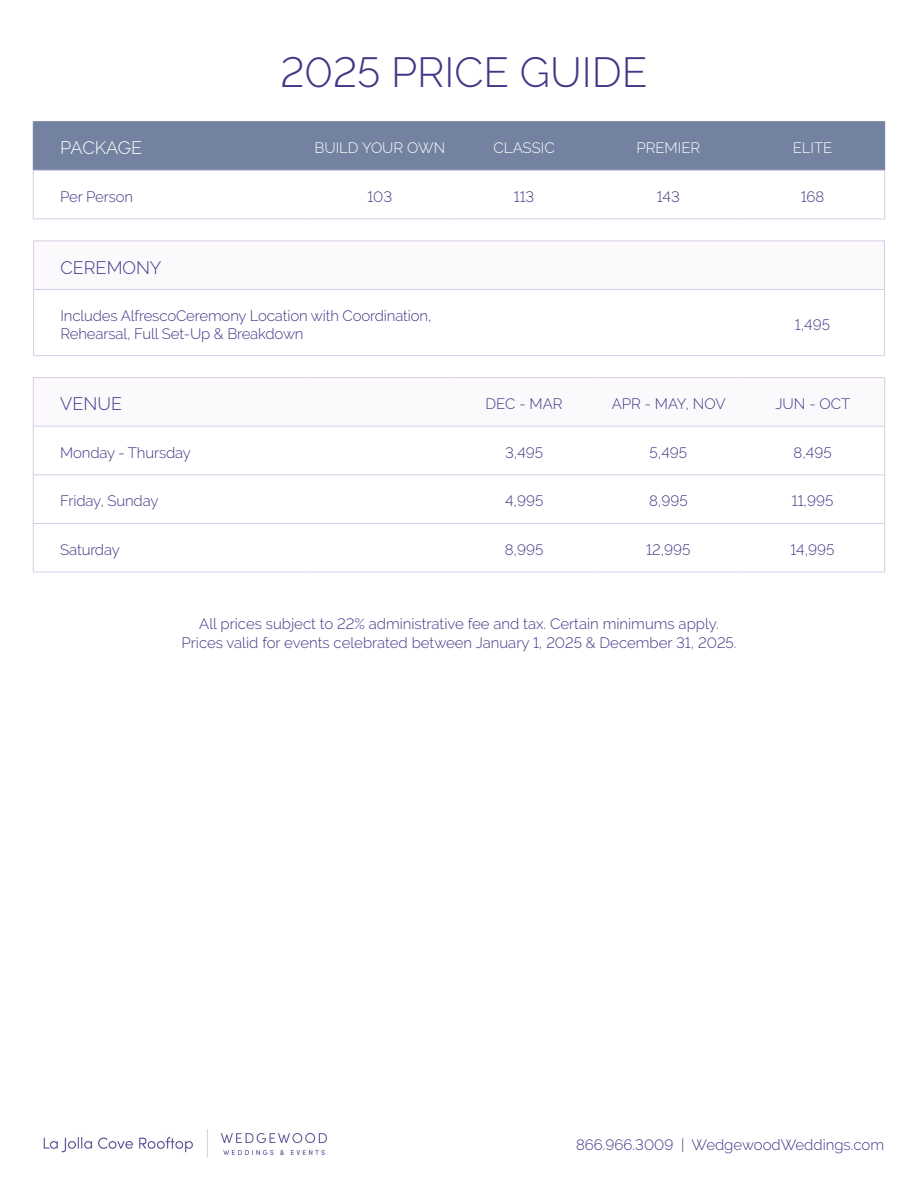
<style>
.page{position:relative;width:918px;height:1188px;background:#fff}
.page>*{position:absolute;margin:0;border:0;box-sizing:border-box;transform-origin:0 0}
.t1{font:300 42px "Raleway";color:#403786}
.t2{font:300 18px "Raleway";color:#403786}
.t3{font:300 18px "Raleway";letter-spacing:-.025em;color:#fff}
.t4{font:300 15px/18px "Raleway";color:#403786}
.t5{font:300 15px "Raleway";color:#fff}
</style>
<div class="page">
<svg style="left:33px;top:218px;width:852px;height:354px"></svg>
<div style="left:34px;top:122px;width:850px;height:48px;background:#7282a0"></div>
<hr style="left:33px;top:170px;width:275px;height:1px;background:#d8cce4">
<hr style="left:308px;top:170px;width:144px;height:1px;background:#d8cce4">
<hr style="left:452px;top:170px;width:144px;height:1px;background:#d8cce4">
<hr style="left:596px;top:170px;width:144px;height:1px;background:#d8cce4">
<hr style="left:740px;top:170px;width:145px;height:1px;background:#d8cce4">
<hr style="left:33px;top:170px;width:1px;height:49px;background:#d8cce4">
<hr style="left:884px;top:170px;width:1px;height:49px;background:#d8cce4">
<hr style="left:33px;top:219px;width:275px;height:1px;background:#d8cce4">
<hr style="left:308px;top:219px;width:144px;height:1px;background:#d8cce4">
<hr style="left:452px;top:219px;width:144px;height:1px;background:#d8cce4">
<hr style="left:596px;top:219px;width:144px;height:1px;background:#d8cce4">
<hr style="left:740px;top:219px;width:145px;height:1px;background:#d8cce4">
<hr style="left:33px;top:121px;width:275px;height:1px;background:#7282a0">
<hr style="left:33px;top:122px;width:1px;height:48px;background:#7282a0">
<hr style="left:308px;top:121px;width:144px;height:1px;background:#7282a0">
<hr style="left:452px;top:121px;width:144px;height:1px;background:#7282a0">
<hr style="left:596px;top:121px;width:144px;height:1px;background:#7282a0">
<hr style="left:740px;top:121px;width:145px;height:1px;background:#7282a0">
<hr style="left:884px;top:122px;width:1px;height:48px;background:#7282a0">
<svg style="left:34px;top:242px;width:850px;height:47px"></svg>
<hr style="left:33px;top:289px;width:419px;height:1px;background:#d8cce4">
<hr style="left:452px;top:289px;width:144px;height:1px;background:#d8cce4">
<hr style="left:596px;top:289px;width:144px;height:1px;background:#d8cce4">
<hr style="left:740px;top:289px;width:145px;height:1px;background:#d8cce4">
<hr style="left:33px;top:241px;width:419px;height:1px;background:#d8cce4">
<hr style="left:33px;top:241px;width:1px;height:48px;background:#d8cce4">
<hr style="left:452px;top:241px;width:144px;height:1px;background:#d8cce4">
<hr style="left:596px;top:241px;width:144px;height:1px;background:#d8cce4">
<hr style="left:740px;top:241px;width:145px;height:1px;background:#d8cce4">
<hr style="left:884px;top:241px;width:1px;height:48px;background:#d8cce4">
<hr style="left:33px;top:290px;width:1px;height:65px;background:#d8cce4">
<hr style="left:884px;top:290px;width:1px;height:65px;background:#d8cce4">
<hr style="left:33px;top:355px;width:419px;height:1px;background:#d8cce4">
<hr style="left:452px;top:355px;width:144px;height:1px;background:#d8cce4">
<hr style="left:596px;top:355px;width:144px;height:1px;background:#d8cce4">
<hr style="left:740px;top:355px;width:145px;height:1px;background:#d8cce4">
<svg style="left:34px;top:378px;width:850px;height:48px"></svg>
<hr style="left:33px;top:426px;width:1px;height:49px;background:#d8cce4">
<hr style="left:884px;top:426px;width:1px;height:49px;background:#d8cce4">
<hr style="left:33px;top:475px;width:1px;height:48px;background:#d8cce4">
<hr style="left:884px;top:475px;width:1px;height:48px;background:#d8cce4">
<hr style="left:33px;top:524px;width:1px;height:48px;background:#d8cce4">
<hr style="left:884px;top:524px;width:1px;height:48px;background:#d8cce4">
<hr style="left:33px;top:572px;width:275px;height:1px;background:#d8cce4">
<hr style="left:33px;top:475px;width:275px;height:1px;background:#d8cce4">
<hr style="left:33px;top:523px;width:275px;height:1px;background:#d8cce4">
<hr style="left:308px;top:572px;width:144px;height:1px;background:#d8cce4">
<hr style="left:452px;top:572px;width:144px;height:1px;background:#d8cce4">
<hr style="left:596px;top:572px;width:144px;height:1px;background:#d8cce4">
<hr style="left:740px;top:572px;width:145px;height:1px;background:#d8cce4">
<hr style="left:33px;top:377px;width:275px;height:1px;background:#d8cce4">
<hr style="left:33px;top:378px;width:1px;height:48px;background:#d8cce4">
<hr style="left:308px;top:377px;width:144px;height:1px;background:#d8cce4">
<hr style="left:452px;top:377px;width:144px;height:1px;background:#d8cce4">
<hr style="left:596px;top:377px;width:144px;height:1px;background:#d8cce4">
<hr style="left:740px;top:377px;width:145px;height:1px;background:#d8cce4">
<hr style="left:884px;top:378px;width:1px;height:48px;background:#d8cce4">
<hr style="left:33px;top:426px;width:275px;height:1px;background:#d8cce4">
<hr style="left:308px;top:426px;width:144px;height:1px;background:#d8cce4">
<hr style="left:452px;top:426px;width:144px;height:1px;background:#d8cce4">
<hr style="left:596px;top:426px;width:144px;height:1px;background:#d8cce4">
<hr style="left:740px;top:426px;width:145px;height:1px;background:#d8cce4">
<hr style="left:308px;top:475px;width:144px;height:1px;background:#d8cce4">
<hr style="left:452px;top:475px;width:144px;height:1px;background:#d8cce4">
<hr style="left:596px;top:475px;width:144px;height:1px;background:#d8cce4">
<hr style="left:740px;top:475px;width:145px;height:1px;background:#d8cce4">
<hr style="left:308px;top:523px;width:144px;height:1px;background:#d8cce4">
<hr style="left:452px;top:523px;width:144px;height:1px;background:#d8cce4">
<hr style="left:596px;top:523px;width:144px;height:1px;background:#d8cce4">
<hr style="left:740px;top:523px;width:145px;height:1px;background:#d8cce4">
<img style="left:43px;top:1129px;width:284px;height:29px">
<h1 class="t1" style="left:280px;top:47px;width:368px">2025 PRICE GUIDE</h1>
<p class="t3" style="left:60px;top:138px;width:83px">PACKAGE</p>
<p class="t5" style="left:314px;top:139px;width:132px">BUILD YOUR OWN</p>
<p class="t5" style="left:494px;top:139px;width:63px">CLASSIC</p>
<p class="t5" style="left:636px;top:139px;width:65px">PREMIER</p>
<p class="t5" style="left:793px;top:139px;width:41px">ELITE</p>
<p class="t4" style="left:60px;top:187px;width:74px">Per Person</p>
<p class="t4" style="left:368px;top:187px;width:26px">103</p>
<p class="t4" style="left:514px;top:187px;width:22px">113</p>
<p class="t4" style="left:657px;top:187px;width:24px">143</p>
<p class="t4" style="left:801px;top:187px;width:25px">168</p>
<p class="t2" style="left:61px;top:257px;width:103px">CEREMONY</p>
<p class="t4" style="left:61px;top:306px;width:373px">Includes AlfrescoCeremony Location with Coordination,<br>Rehearsal, Full Set-Up &amp; Breakdown</p>
<p class="t4" style="left:795px;top:315px;width:37px">1,495</p>
<p class="t2" style="left:60px;top:394px;width:63px">VENUE</p>
<p class="t4" style="left:486px;top:395px;width:79px">DEC - MAR</p>
<p class="t4" style="left:612px;top:395px;width:115px">APR - MAY, NOV</p>
<p class="t4" style="left:775px;top:395px;width:76px">JUN - OCT</p>
<p class="t4" style="left:60px;top:443px;width:132px">Monday - Thursday</p>
<p class="t4" style="left:505px;top:443px;width:40px">3,495</p>
<p class="t4" style="left:650px;top:443px;width:39px">5,495</p>
<p class="t4" style="left:794px;top:443px;width:40px">8,495</p>
<p class="t4" style="left:60px;top:492px;width:100px">Friday, Sunday</p>
<p class="t4" style="left:505px;top:492px;width:40px">4,995</p>
<p class="t4" style="left:649px;top:492px;width:40px">8,995</p>
<p class="t4" style="left:792px;top:492px;width:43px">11,995</p>
<p class="t4" style="left:60px;top:540px;width:61px">Saturday</p>
<p class="t4" style="left:505px;top:540px;width:40px">8,995</p>
<p class="t4" style="left:646px;top:540px;width:46px">12,995</p>
<p class="t4" style="left:791px;top:540px;width:45px">14,995</p>
<p class="t4" style="left:181px;top:614px;width:557px;line-height:19.5px;text-align:center">All prices subject to 22% administrative fee and tax. Certain minimums apply.<br>Prices valid for events celebrated between January 1, 2025 &amp; December 31, 2025.</p>
<p class="t4" style="left:576px;top:1136px;width:310px">866.966.3009 | WedgewoodWeddings.com</p>
</div>
